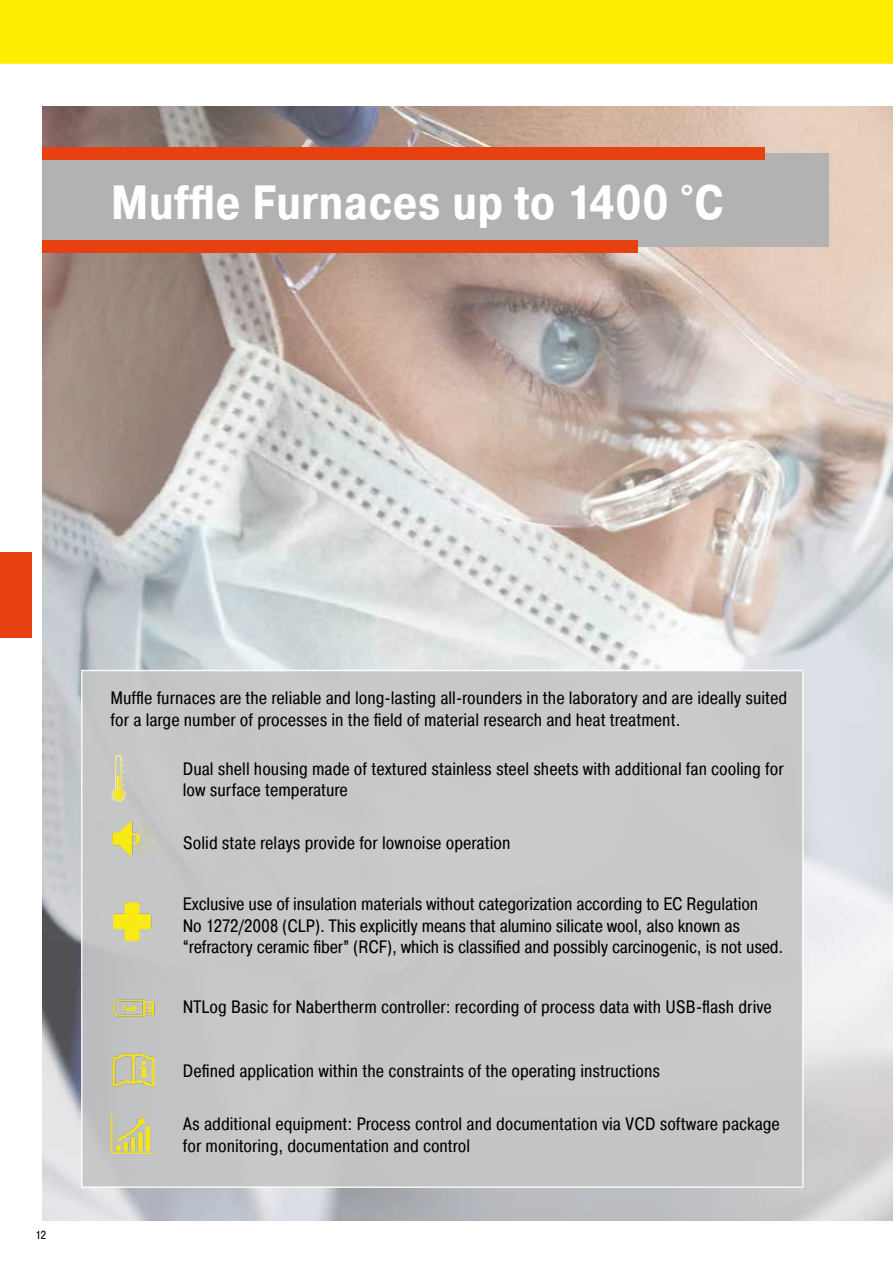
<style>
.page{position:relative;width:893px;height:1263px;background:#fff}
.page>*{position:absolute;margin:0;border:0;box-sizing:border-box;transform-origin:0 0}
.t1{font:700 48px "Pragmatica Cond A";color:#fff}
.t2{font:18px/21.6px "Pragmatica Cond A";color:#000}
.t3{font:11.7px "Pragmatica Cond A";color:#000}
</style>
<div class="page">
<img style="left:43px;top:106px;width:850px;height:1114px">
<div style="left:0;top:553px;width:32px;height:85px;background:#e74011"></div>
<div style="left:43px;top:153px;width:786px;height:94px;background:#b3b2b2"></div>
<div style="left:43px;top:240px;width:595px;height:13px;background:#e74011"></div>
<div style="left:43px;top:147px;width:722px;height:12px;background:#e74011"></div>
<div style="left:82px;top:671px;width:720px;height:515px;background:#c7c8c8"></div>
<hr style="left:81px;top:670px;width:96px;height:1px;background:#fff">
<hr style="left:81px;top:671px;width:1px;height:75px;background:#fff">
<hr style="left:177px;top:670px;width:627px;height:1px;background:#fff">
<hr style="left:802px;top:671px;width:2px;height:75px;background:#fff">
<hr style="left:81px;top:746px;width:1px;height:64px;background:#fff">
<hr style="left:802px;top:746px;width:2px;height:64px;background:#fff">
<hr style="left:81px;top:810px;width:1px;height:64px;background:#fff">
<hr style="left:802px;top:810px;width:2px;height:64px;background:#fff">
<hr style="left:81px;top:874px;width:1px;height:100px;background:#fff">
<hr style="left:802px;top:874px;width:2px;height:100px;background:#fff">
<hr style="left:81px;top:974px;width:1px;height:64px;background:#fff">
<hr style="left:802px;top:974px;width:2px;height:64px;background:#fff">
<hr style="left:81px;top:1038px;width:1px;height:64px;background:#fff">
<hr style="left:802px;top:1038px;width:2px;height:64px;background:#fff">
<hr style="left:81px;top:1102px;width:1px;height:64px;background:#fff">
<hr style="left:802px;top:1102px;width:2px;height:64px;background:#fff">
<svg style="left:81px;top:1166px;width:1px;height:20px"></svg>
<hr style="left:802px;top:1166px;width:2px;height:20px;background:#fff">
<hr style="left:81px;top:1186px;width:96px;height:2px;background:#fff">
<hr style="left:177px;top:1186px;width:627px;height:2px;background:#fff">
<img style="left:112px;top:755px;width:14px;height:47px">
<img style="left:112px;top:821px;width:42px;height:36px">
<img style="left:112px;top:900px;width:47px;height:49px">
<img style="left:112px;top:983px;width:48px;height:47px">
<img style="left:112px;top:1052px;width:43px;height:37px">
<img style="left:112px;top:1114px;width:41px;height:40px">
<div style="left:0;top:0;width:893px;height:64px;background:#ffed00"></div>
<h1 class="t1" style="left:111px;top:173px;width:615px">Muffle Furnaces up to 1400 °C</h1>
<p class="t3" style="left:35px;top:1228px;width:12px">12</p>
<p class="t2" style="left:111px;top:687px;width:678px">Muffle furnaces are the reliable and long-lasting all-rounders in the laboratory and are ideally suited for a large number of processes in the field of material research and heat treatment.</p>
<p class="t2" style="left:183px;top:758px;width:602px">Dual shell housing made of textured stainless steel sheets with additional fan cooling for low surface temperature</p>
<p class="t2" style="left:183px;top:832px;width:329px">Solid state relays provide for lownoise operation</p>
<p class="t2" style="left:183px;top:893px;width:602px">Exclusive use of insulation materials without categorization according to EC Regulation<br>No 1272/2008 (CLP). This explicitly means that alumino silicate wool, also known as “refractory ceramic fiber” (RCF), which is classified and possibly carcinogenic, is not used.</p>
<p class="t2" style="left:183px;top:996px;width:591px">NTLog Basic for Nabertherm controller: recording of process data with USB-flash drive</p>
<p class="t2" style="left:183px;top:1060px;width:479px">Defined application within the constraints of the operating instructions</p>
<p class="t2" style="left:183px;top:1113px;width:599px">As additional equipment: Process control and documentation via VCD software package for monitoring, documentation and control</p>
</div>
